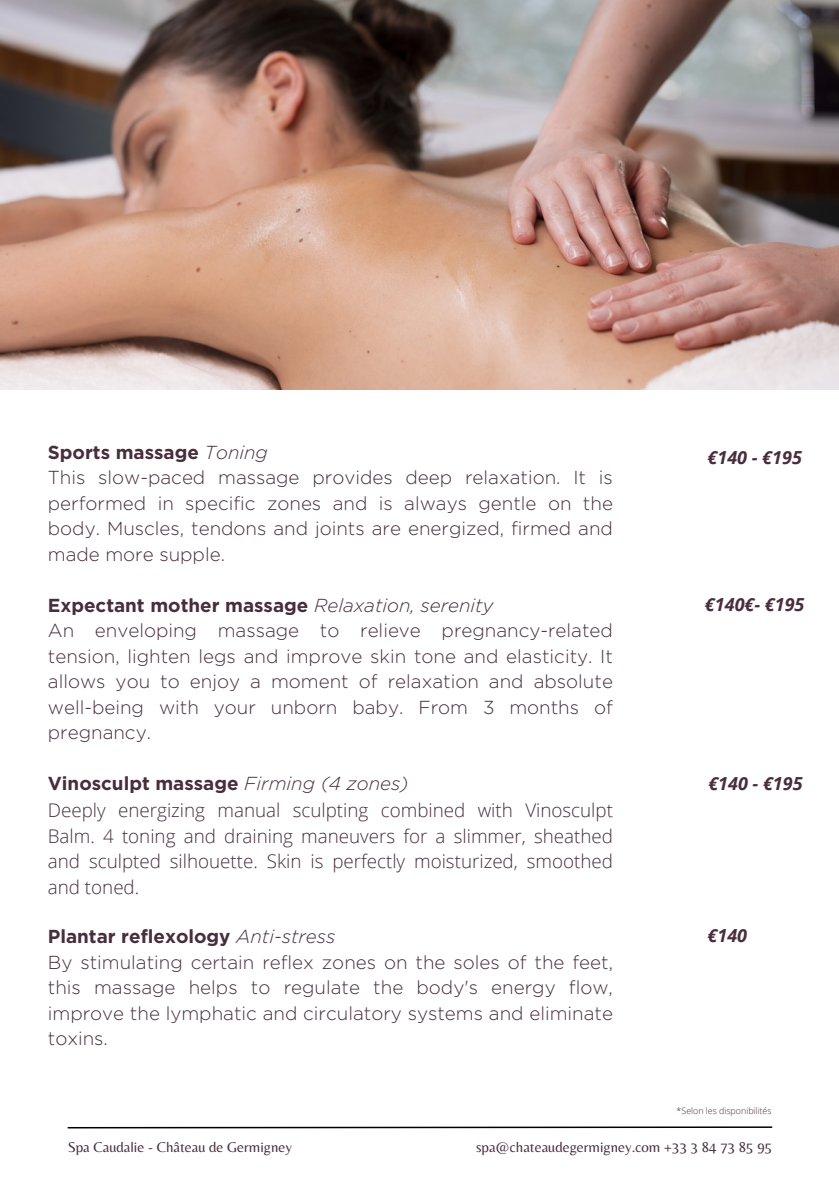
<style>
.page{position:relative;width:839px;height:1191px;background:#fff}
.page>*{position:absolute;margin:0;border:0;box-sizing:border-box;transform-origin:0 0}
.t1{font:300 18.8px/25.6px "Gotham";color:#482d3c}
.t2{font:300 18.8px/25.8px "Open Sans";color:#482d3c}
.t3{font:italic 700 18px "Open Sans";color:#482d3c}
.t4{font:14.8px "Belleza";color:#482d3c}
.t5{font:300 8.8px "Open Sans";color:#482d3c}
.s1{font-weight:700}
.s2{font-style:italic}
.s3{font-family:"Gotham";font-weight:700}
.s4{font-family:"Gotham";font-style:italic}
</style>
<div class="page">
<img style="left:0;top:0;width:838px;height:390px">
<hr style="left:68px;top:1126px;width:704px;height:2px;background:#000">
<h2 class="t1" style="left:48px;top:439px;width:566px"><span class="s1">Sports massage</span> <span class="s2">Toning<br></span>This slow-paced massage provides deep relaxation. It is performed in specific zones and is always gentle on the body. Muscles, tendons and joints are energized, firmed and made more supple.</h2>
<h2 class="t1" style="left:48px;top:592px;width:566px"><span class="s1">Expectant mother massage</span> <span class="s2">Relaxation, serenity<br></span>An enveloping massage to relieve pregnancy-related tension, lighten legs and improve skin tone and elasticity. It allows you to enjoy a moment of relaxation and absolute well-being with your unborn baby. From 3 months of pregnancy.</h2>
<h2 class="t2" style="left:48px;top:770px;width:566px"><span class="s3">Vinosculpt massage</span> <span class="s4">Firming (4 zones)<br></span>Deeply energizing manual sculpting combined with Vinosculpt Balm. 4 toning and draining maneuvers for a slimmer, sheathed and sculpted silhouette. Skin is perfectly moisturized, smoothed and toned.</h2>
<h2 class="t1" style="left:48px;top:923px;width:566px"><span class="s1">Plantar reflexology</span> <span class="s2">Anti-stress<br></span>By stimulating certain reflex zones on the soles of the feet, this massage helps to regulate the body's energy flow, improve the lymphatic and circulatory systems and eliminate toxins.</h2>
<h1 class="t3" style="left:707px;top:445px;width:96px">€140 - €195</h1>
<h1 class="t3" style="left:705px;top:592px;width:101px">€140€- €195</h1>
<h1 class="t3" style="left:708px;top:771px;width:96px">€140 - €195</h1>
<h1 class="t3" style="left:707px;top:923px;width:41px">€140</h1>
<h3 class="t5" style="left:676px;top:1104px;width:96px">*Selon les disponibilités</h3>
<p class="t4" style="left:68px;top:1139px;width:226px">Spa Caudalie - Château de Germigney</p>
<h3 class="t4" style="left:476px;top:1139px;width:297px">spa@chateaudegermigney.com +33 3 84 73 85 95</h3>
</div>
